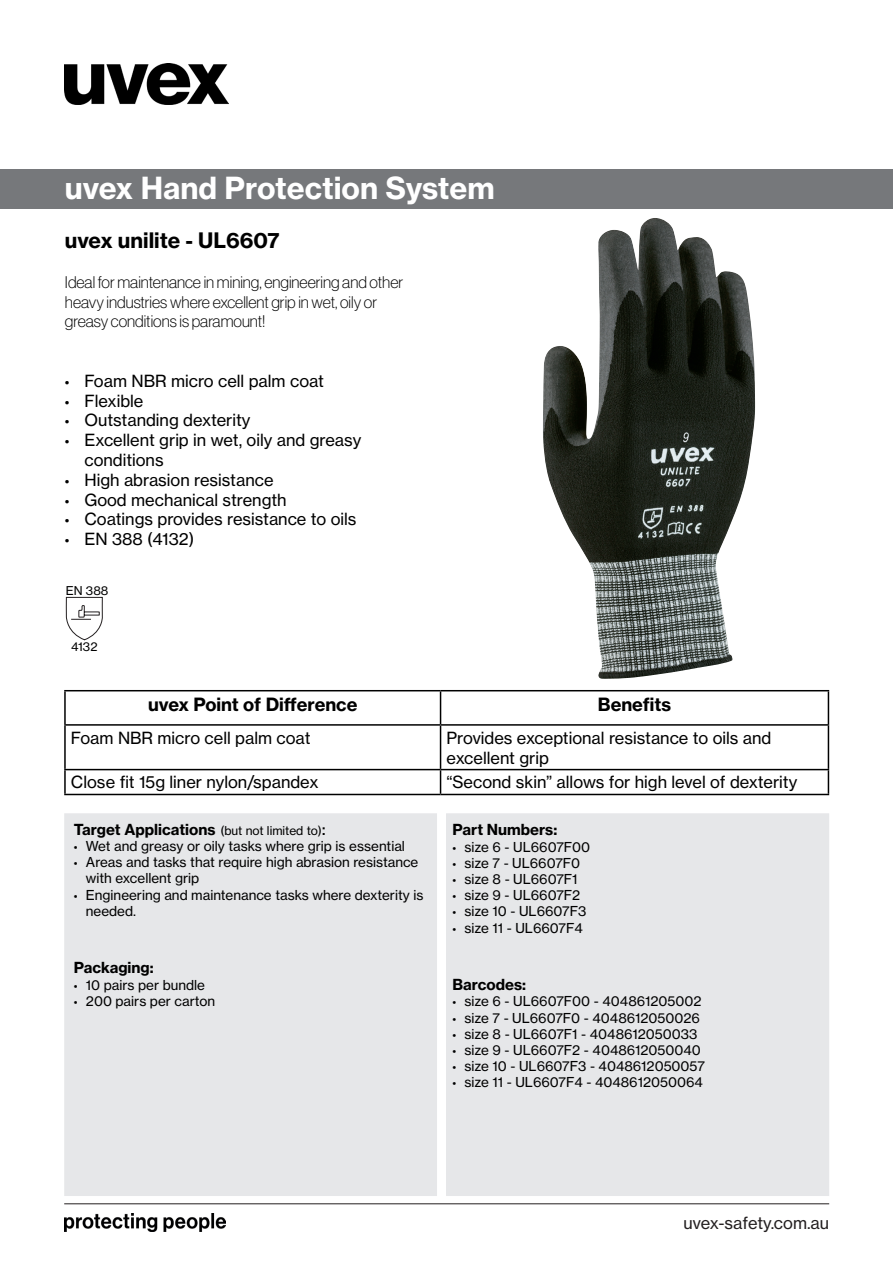
<style>
.page{position:relative;width:893px;height:1263px;background:#fff}
.page>*{position:absolute;margin:0;border:0;box-sizing:border-box;transform-origin:0 0}
.t1{font:30px "N Haas Grotesk TX Pro 75 Bd";color:#fff}
.t2{font:21px "N Haas Grotesk TX Pro 75 Bd";color:#000}
.t3{font:18px "N Haas Grotesk TX Pro 75 Bd";color:#000}
.t4{font:16.5px/19.8px "N Haas Grotesk TX Pro 55 Rg";color:#000}
.Paragraph_Style_1{font:16.5px/19.8px "N Haas Grotesk DS Pro 35 X Lt";color:#000}
.t5{font:16.5px "N Haas Grotesk TX Pro 55 Rg";color:#231f20}
.t6{font:15px "N Haas Grotesk TX Pro 75 Bd";color:#000}
.t7{font:13.5px/16.2px "N Haas Grotesk TX Pro 55 Rg";color:#000}
.t8{font:12px "N Haas Grotesk TX Pro 55 Rg";color:#000}
.s1{font-family:"Myriad Pro"}
.s2{font-family:"N Haas Grotesk TX Pro 55 Rg";font-size:12px}
.s3{font-family:"N Haas Grotesk TX Pro 55 Rg";font-size:18px}
</style>
<div class="page">
<div style="left:0;top:169px;width:893px;height:40px;background:#76787b"></div>
<img style="left:64px;top:64px;width:165px;height:41px">
<img style="left:64px;top:1214px;width:161px;height:18px">
<hr style="left:64px;top:1203px;width:765px;height:1px;background:#231f20">
<div style="left:64px;top:813px;width:373px;height:383px;background:#e6e7e9"></div>
<div style="left:446px;top:813px;width:383px;height:383px;background:#e6e7e9"></div>
<hr style="left:64px;top:690px;width:377px;height:1px;background:#000">
<hr style="left:64px;top:691px;width:2px;height:33px;background:#000">
<hr style="left:441px;top:690px;width:388px;height:1px;background:#000">
<hr style="left:440px;top:691px;width:1px;height:33px;background:#000">
<hr style="left:828px;top:691px;width:1px;height:33px;background:#000">
<hr style="left:64px;top:724px;width:377px;height:2px;background:#000">
<hr style="left:64px;top:726px;width:2px;height:43px;background:#000">
<hr style="left:441px;top:724px;width:388px;height:2px;background:#000">
<hr style="left:440px;top:726px;width:1px;height:43px;background:#000">
<hr style="left:828px;top:726px;width:1px;height:43px;background:#000">
<hr style="left:64px;top:769px;width:377px;height:1px;background:#000">
<hr style="left:64px;top:770px;width:2px;height:24px;background:#000">
<hr style="left:441px;top:769px;width:388px;height:1px;background:#000">
<svg style="left:440px;top:770px;width:1px;height:24px"></svg>
<svg style="left:828px;top:770px;width:1px;height:24px"></svg>
<hr style="left:64px;top:794px;width:377px;height:1px;background:#000">
<hr style="left:441px;top:794px;width:388px;height:1px;background:#000">
<svg style="left:66px;top:596px;width:37px;height:44px"></svg>
<img style="left:543px;top:218px;width:212px;height:461px">
<h1 class="t1" style="left:65px;top:169px;width:431px">uvex Hand Protection System</h1>
<p class="t2" style="left:65px;top:227px;width:216px">uvex unilite - UL6607</p>
<p class="Paragraph_Style_1" style="left:65px;top:272px;width:340px">Ideal for maintenance in mining, engineering and other heavy industries where excellent grip in wet, oily or greasy conditions is paramount!</p>
<p class="t4" style="left:65px;top:371px;width:261px"><span class="s1">•</span> Foam NBR micro cell palm coat</p>
<p class="t4" style="left:65px;top:391px;width:80px"><span class="s1">•</span> Flexible</p>
<p class="t4" style="left:65px;top:410px;width:187px"><span class="s1">•</span> Outstanding dexterity</p>
<p class="t4" style="left:84px;top:430px;width:278px;text-indent:-20px"><span class="s1">•</span> Excellent grip in wet, oily and greasy conditions</p>
<p class="t4" style="left:65px;top:470px;width:210px"><span class="s1">•</span> High abrasion resistance</p>
<p class="t4" style="left:65px;top:490px;width:223px"><span class="s1">•</span> Good mechanical strength</p>
<p class="t4" style="left:65px;top:509px;width:293px"><span class="s1">•</span> Coatings provides resistance to oils</p>
<p class="t4" style="left:65px;top:529px;width:131px"><span class="s1">•</span> EN 388 (4132)</p>
<p class="t8" style="left:66px;top:583px;width:44px">EN 388</p>
<p class="t8" style="left:71px;top:639px;width:28px">4132</p>
<p class="t3" style="left:148px;top:693px;width:211px">uvex Point of Difference</p>
<p class="t3" style="left:598px;top:693px;width:75px">Benefits</p>
<p class="t4" style="left:71px;top:728px;width:241px">Foam NBR micro cell palm coat</p>
<p class="t4" style="left:447px;top:728px;width:326px">Provides exceptional resistance to oils and excellent grip</p>
<p class="t4" style="left:71px;top:772px;width:249px">Close fit 15g liner nylon/spandex</p>
<p class="t4" style="left:447px;top:772px;width:352px">“Second skin” allows for high level of dexterity</p>
<p class="t6" style="left:74px;top:820px;width:253px">Target Applications <span class="s2">(but not limited to)</span><span class="s3">:</span></p>
<p class="t7" style="left:74px;top:838px;width:333px"><span class="s1">•</span> Wet and greasy or oily tasks where grip is essential</p>
<p class="t7" style="left:86px;top:854px;width:334px;text-indent:-12px"><span class="s1">•</span> Areas and tasks that require high abrasion resistance with excellent grip</p>
<p class="t7" style="left:86px;top:887px;width:339px;text-indent:-12px"><span class="s1">•</span> Engineering and maintenance tasks where dexterity is needed.</p>
<p class="t6" style="left:74px;top:958px;width:81px">Packaging:</p>
<p class="t7" style="left:74px;top:977px;width:133px"><span class="s1">•</span> 10 pairs per bundle</p>
<p class="t7" style="left:74px;top:993px;width:143px"><span class="s1">•</span> 200 pairs per carton</p>
<p class="t6" style="left:452px;top:820px;width:106px">Part Numbers:</p>
<p class="t7" style="left:452px;top:838px;width:139px"><span class="s1">•</span> size 6 - UL6607F00</p>
<p class="t7" style="left:452px;top:855px;width:129px"><span class="s1">•</span> size 7 - UL6607F0</p>
<p class="t7" style="left:452px;top:871px;width:127px"><span class="s1">•</span> size 8 - UL6607F1</p>
<p class="t7" style="left:452px;top:887px;width:129px"><span class="s1">•</span> size 9 - UL6607F2</p>
<p class="t7" style="left:452px;top:903px;width:135px"><span class="s1">•</span> size 10 - UL6607F3</p>
<p class="t7" style="left:452px;top:919px;width:132px"><span class="s1">•</span> size 11 - UL6607F4</p>
<p class="t6" style="left:452px;top:975px;width:75px">Barcodes:</p>
<p class="t7" style="left:452px;top:993px;width:250px"><span class="s1">•</span> size 6 - UL6607F00 - 404861205002</p>
<p class="t7" style="left:452px;top:1009px;width:249px"><span class="s1">•</span> size 7 - UL6607F0 - 4048612050026</p>
<p class="t7" style="left:452px;top:1026px;width:246px"><span class="s1">•</span> size 8 - UL6607F1 - 4048612050033</p>
<p class="t7" style="left:452px;top:1042px;width:250px"><span class="s1">•</span> size 9 - UL6607F2 - 4048612050040</p>
<p class="t7" style="left:452px;top:1058px;width:254px"><span class="s1">•</span> size 10 - UL6607F3 - 4048612050057</p>
<p class="t7" style="left:452px;top:1074px;width:252px"><span class="s1">•</span> size 11 - UL6607F4 - 4048612050064</p>
<p class="t5" style="left:683px;top:1213px;width:147px">uvex-safety.com.au</p>
</div>
